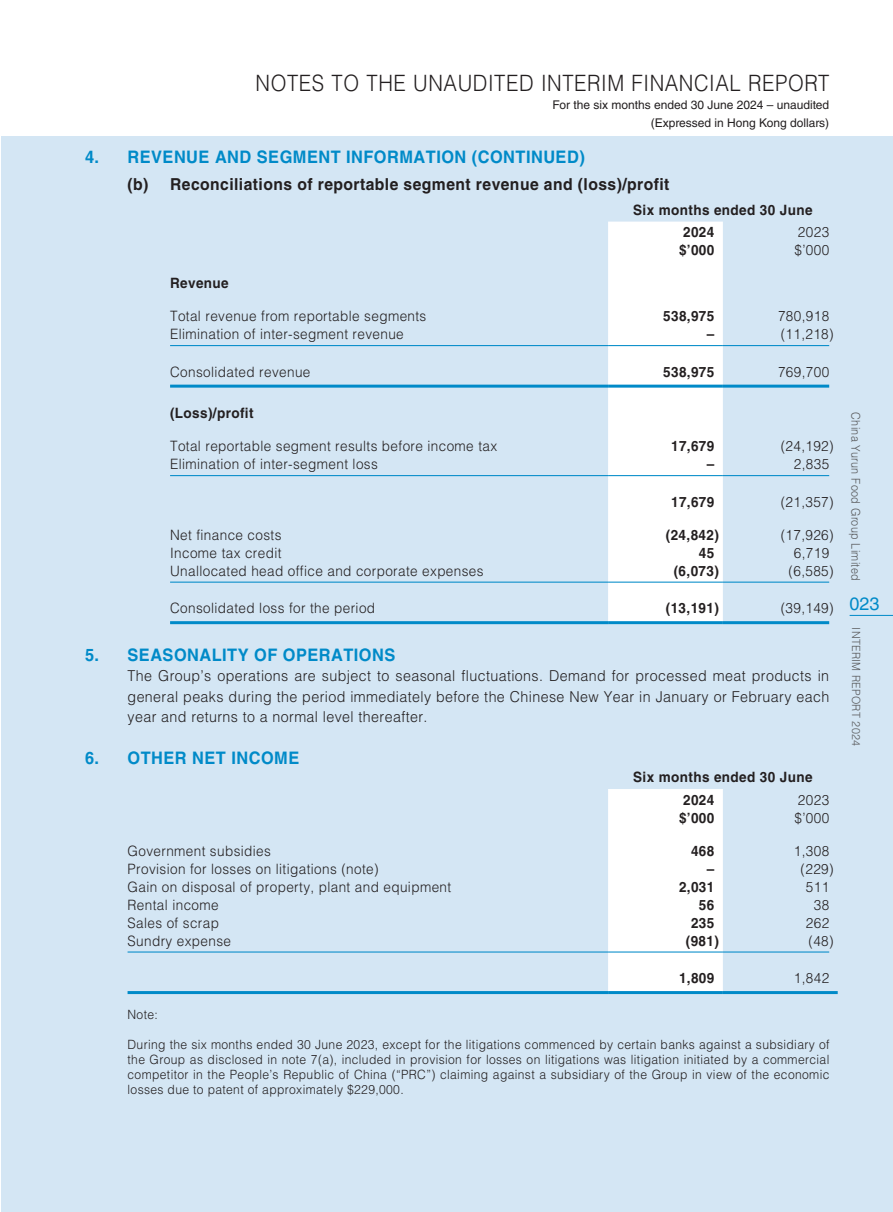
<style>
.page{position:relative;width:893px;height:1212px;background:#fff}
.page>*{position:absolute;margin:0;border:0;box-sizing:border-box;transform-origin:0 0}
.t1{font:300 22.5px "Helvetica LT Std";letter-spacing:.03em;color:#231f20;scale:.9 1}
.t2{font:18px "Helvetica LT Std";color:#008ac8}
.t3{font:700 17.25px "Helvetica LT Std";letter-spacing:.03em;color:#008ac8;scale:.95 1}
.t4{font:700 16.5px "Helvetica LT Std";letter-spacing:.03em;color:#231f20;scale:.95 1}
.t5{font:300 15px/20.2px "Helvetica LT Std";letter-spacing:.03em;color:#231f20;text-align:justify;scale:.95 1}
.t6{font:300 14.25px "Helvetica LT Std";letter-spacing:.03em;color:#231f20;scale:.95 1}
.t7{font:700 14.25px/22.2px "Helvetica LT Std";letter-spacing:.03em;color:#231f20;scale:.95 1}
.t8{font:300 12.75px/15px "Helvetica LT Std";letter-spacing:.03em;color:#231f20;text-align:justify;scale:.95 1}
.t9{font:12px/18px "Helvetica LT Std";color:#231f20;text-align:right}
.t10{font:300 12px "Helvetica LT Std";letter-spacing:.03em;color:#57585a;scale:.9 1}
.t11{font:300 11.25px "Helvetica LT Std";letter-spacing:.03em;color:#57585a;scale:.95 1}
</style>
<div class="page">
<div style="left:1px;top:136px;width:892px;height:1076px;background:#d4e6f4"></div>
<hr style="left:850px;top:615px;width:43px;height:1px;background:#008ac8">
<div style="left:608px;top:222px;width:115px;height:399px;background:#fff"></div>
<hr style="left:170px;top:345px;width:438px;height:1px;background:#008ac8">
<hr style="left:608px;top:345px;width:115px;height:1px;background:#008ac8">
<hr style="left:723px;top:345px;width:106px;height:1px;background:#008ac8">
<hr style="left:170px;top:385px;width:438px;height:3px;background:#008ac8">
<hr style="left:608px;top:385px;width:115px;height:3px;background:#008ac8">
<hr style="left:723px;top:385px;width:106px;height:3px;background:#008ac8">
<hr style="left:170px;top:475px;width:438px;height:1px;background:#008ac8">
<hr style="left:608px;top:475px;width:115px;height:1px;background:#008ac8">
<hr style="left:723px;top:475px;width:106px;height:1px;background:#008ac8">
<hr style="left:170px;top:582px;width:438px;height:1px;background:#008ac8">
<hr style="left:608px;top:582px;width:115px;height:1px;background:#008ac8">
<hr style="left:723px;top:582px;width:106px;height:1px;background:#008ac8">
<hr style="left:170px;top:621px;width:438px;height:3px;background:#008ac8">
<hr style="left:608px;top:621px;width:115px;height:3px;background:#008ac8">
<hr style="left:723px;top:621px;width:106px;height:3px;background:#008ac8">
<div style="left:608px;top:789px;width:115px;height:202px;background:#fff"></div>
<hr style="left:128px;top:951px;width:480px;height:1px;background:#008ac8">
<hr style="left:608px;top:951px;width:115px;height:1px;background:#008ac8">
<hr style="left:723px;top:951px;width:106px;height:1px;background:#008ac8">
<hr style="left:128px;top:991px;width:480px;height:3px;background:#008ac8">
<hr style="left:608px;top:991px;width:115px;height:3px;background:#008ac8">
<hr style="left:723px;top:991px;width:115px;height:3px;background:#008ac8">
<h1 class="t1" style="left:256px;top:69px;width:639px">NOTES TO THE UNAUDITED INTERIM FINANCIAL REPORT</h1>
<p class="t9" style="left:552px;top:96px;width:278px">For the six months ended 30 June 2024 – unaudited (Expressed in Hong Kong dollars)</p>
<p class="t3" style="left:85px;top:147px;width:528px">4. REVENUE AND SEGMENT INFORMATION (CONTINUED)</p>
<p class="t4" style="left:128px;top:174px;width:572px">(b) Reconciliations of reportable segment revenue and (loss)/profit</p>
<p class="t7" style="left:683px;top:199px;width:138px;text-indent:-50px">Six months ended 30 June<br>2024</p>
<p class="t6" style="left:798px;top:223px;width:34px">2023</p>
<p class="t7" style="left:679px;top:239px;width:39px">$’000</p>
<p class="t6" style="left:795px;top:241px;width:38px">$’000</p>
<p class="t7" style="left:170px;top:272px;width:63px">Revenue</p>
<p class="t6" style="left:170px;top:307px;width:271px">Total revenue from reportable segments</p>
<p class="t7" style="left:663px;top:305px;width:55px">538,975</p>
<p class="t6" style="left:778px;top:307px;width:55px">780,918</p>
<p class="t6" style="left:170px;top:325px;width:247px">Elimination of inter-segment revenue</p>
<p class="t7" style="left:707px;top:323px;width:9px">–</p>
<p class="t6" style="left:781px;top:325px;width:57px">(11,218)</p>
<p class="t6" style="left:170px;top:363px;width:149px">Consolidated revenue</p>
<p class="t7" style="left:663px;top:360px;width:55px">538,975</p>
<p class="t6" style="left:778px;top:363px;width:55px">769,700</p>
<p class="t7" style="left:170px;top:402px;width:89px">(Loss)/profit</p>
<p class="t6" style="left:170px;top:437px;width:346px">Total reportable segment results before income tax</p>
<p class="t7" style="left:671px;top:435px;width:47px">17,679</p>
<p class="t6" style="left:781px;top:437px;width:57px">(24,192)</p>
<p class="t6" style="left:170px;top:455px;width:220px">Elimination of inter-segment loss</p>
<p class="t7" style="left:707px;top:453px;width:9px">–</p>
<p class="t6" style="left:794px;top:455px;width:39px">2,835</p>
<p class="t7" style="left:671px;top:490px;width:47px">17,679</p>
<p class="t6" style="left:781px;top:493px;width:57px">(21,357)</p>
<p class="t6" style="left:170px;top:526px;width:119px">Net finance costs</p>
<p class="t7" style="left:666px;top:523px;width:57px">(24,842)</p>
<p class="t6" style="left:781px;top:526px;width:57px">(17,926)</p>
<p class="t6" style="left:170px;top:544px;width:119px">Income tax credit</p>
<p class="t7" style="left:699px;top:541px;width:18px">45</p>
<p class="t6" style="left:794px;top:544px;width:39px">6,719</p>
<p class="t6" style="left:170px;top:562px;width:332px">Unallocated head office and corporate expenses</p>
<p class="t7" style="left:674px;top:559px;width:49px">(6,073)</p>
<p class="t6" style="left:788px;top:562px;width:49px">(6,585)</p>
<p class="t6" style="left:170px;top:599px;width:217px">Consolidated loss for the period</p>
<p class="t7" style="left:666px;top:597px;width:57px">(13,191)</p>
<p class="t6" style="left:781px;top:599px;width:57px">(39,149)</p>
<p class="t3" style="left:85px;top:644px;width:328px">5. SEASONALITY OF OPERATIONS</p>
<p class="t5" style="left:128px;top:666px;width:740px">The Group’s operations are subject to seasonal fluctuations. Demand for processed meat products in general peaks during the period immediately before the Chinese New Year in January or February each year and returns to a normal level thereafter.</p>
<p class="t3" style="left:85px;top:747px;width:227px">6. OTHER NET INCOME</p>
<p class="t7" style="left:683px;top:766px;width:138px;text-indent:-50px">Six months ended 30 June<br>2024</p>
<p class="t6" style="left:798px;top:791px;width:34px">2023</p>
<p class="t7" style="left:679px;top:806px;width:39px">$’000</p>
<p class="t6" style="left:795px;top:809px;width:38px">$’000</p>
<p class="t6" style="left:128px;top:842px;width:152px">Government subsidies</p>
<p class="t7" style="left:691px;top:839px;width:26px">468</p>
<p class="t6" style="left:794px;top:842px;width:39px">1,308</p>
<p class="t6" style="left:128px;top:860px;width:266px">Provision for losses on litigations (note)</p>
<p class="t7" style="left:707px;top:857px;width:9px">–</p>
<p class="t6" style="left:801px;top:860px;width:36px">(229)</p>
<p class="t6" style="left:128px;top:878px;width:342px">Gain on disposal of property, plant and equipment</p>
<p class="t7" style="left:679px;top:875px;width:39px">2,031</p>
<p class="t6" style="left:806px;top:878px;width:26px">511</p>
<p class="t6" style="left:128px;top:896px;width:97px">Rental income</p>
<p class="t7" style="left:699px;top:893px;width:18px">56</p>
<p class="t6" style="left:814px;top:896px;width:18px">38</p>
<p class="t6" style="left:128px;top:914px;width:98px">Sales of scrap</p>
<p class="t7" style="left:691px;top:911px;width:26px">235</p>
<p class="t6" style="left:806px;top:914px;width:26px">262</p>
<p class="t6" style="left:128px;top:932px;width:110px">Sundry expense</p>
<p class="t7" style="left:686px;top:929px;width:36px">(981)</p>
<p class="t6" style="left:808px;top:932px;width:28px">(48)</p>
<p class="t7" style="left:679px;top:967px;width:39px">1,809</p>
<p class="t6" style="left:794px;top:969px;width:39px">1,842</p>
<p class="t8" style="left:128px;top:1007px;width:33px">Note:</p>
<p class="t8" style="left:128px;top:1037px;width:740px">During the six months ended 30 June 2023, except for the litigations commenced by certain banks against a subsidiary of the Group as disclosed in note 7(a), included in provision for losses on litigations was litigation initiated by a commercial competitor in the People’s Republic of China (“PRC”) claiming against a subsidiary of the Group in view of the economic losses due to patent of approximately $229,000.</p>
<p class="t10" style="left:863px;top:412px;width:189px;rotate:90deg">China Yurun Food Group Limited</p>
<p class="t2" style="left:850px;top:593px;width:32px">023</p>
<p class="t11" style="left:863px;top:627px;width:127px;rotate:90deg">INTERIM REPORT 2024</p>
</div>
